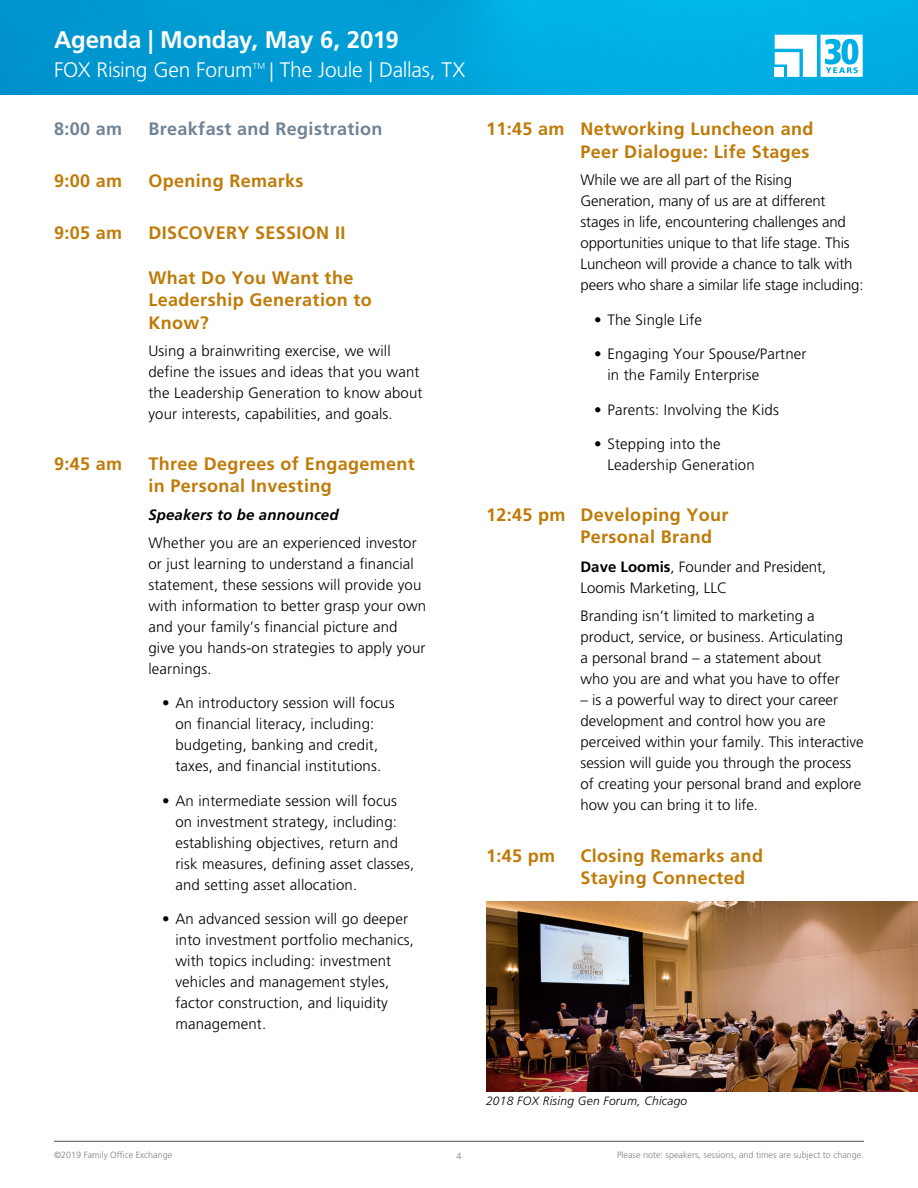
<style>
.page{position:relative;width:918px;height:1188px;background:#fff}
.page>*{position:absolute;margin:0;border:0;box-sizing:border-box;transform-origin:0 0}
.t1{font:700 24px "Frutiger LT";letter-spacing:-.005em;color:#fff}
.t2{font:300 21px "Frutiger LT";letter-spacing:-.01em;color:#fff}
.Session_Description{font:700 18px/22.5px "Frutiger LT";letter-spacing:.02em;color:#bf7a07}
.Session_Description-2{font:700 18px "Frutiger LT";letter-spacing:.02em;color:#708295}
.Session_Description-3{font:300 15px/21px "Frutiger LT";letter-spacing:.01em;color:#000}
.Session_Description-4{font:300 15px/21px "Frutiger LT";letter-spacing:-.01em;color:#000}
.Session_Description-5{font:italic 700 15px "Frutiger LT";letter-spacing:.01em;color:#000}
.t3{font:italic 300 12px "Frutiger LT";letter-spacing:.02em;color:#000}
.t4{font:300 9px "Frutiger LT";color:#79807f}
.t5{font:300 8.7px "Frutiger LT";color:#fff}
.s1{font-size:19.5px}
.s2{font-weight:700}
</style>
<div class="page">
<img style="left:0;top:0;width:918px;height:94px">
<hr style="left:54px;top:1141px;width:810px;height:1px;background:#4e4e50">
<svg style="left:775px;top:35px;width:88px;height:42px"></svg>
<img style="left:486px;top:902px;width:432px;height:190px">
<p class="t1" style="left:54px;top:26px;width:346px">Agenda | Monday, May 6, 2019</p>
<p class="t2" style="left:54px;top:58px;width:200px">FOX Rising Gen Forum</p>
<p class="t5" style="left:253px;top:61px;width:14px">TM</p>
<p class="t2" style="left:270px;top:58px;width:197px"><span class="s1">|</span> The Joule | Dallas, TX</p>
<p class="Session_Description-2" style="left:54px;top:118px;width:70px">8:00 am</p>
<p class="Session_Description-2" style="left:148px;top:118px;width:236px">Breakfast and Registration</p>
<p class="Session_Description" style="left:54px;top:169px;width:70px">9:00 am</p>
<p class="Session_Description" style="left:148px;top:169px;width:157px">Opening Remarks</p>
<p class="Session_Description" style="left:54px;top:221px;width:70px">9:05 am</p>
<p class="Session_Description" style="left:148px;top:221px;width:198px">DISCOVERY SESSION II</p>
<p class="Session_Description" style="left:148px;top:266px;width:225px">What Do You Want the<br>Leadership Generation to<br>Know?</p>
<p class="Session_Description-3" style="left:148px;top:341px;width:276px">Using a brainwriting exercise, we will define the issues and ideas that you want the Leadership Generation to know about your interests, capabilities, and goals.</p>
<p class="Session_Description" style="left:54px;top:452px;width:70px">9:45 am</p>
<p class="Session_Description" style="left:148px;top:452px;width:268px">Three Degrees of Engagement in Personal Investing</p>
<p class="Session_Description-5" style="left:148px;top:506px;width:192px">Speakers to be announced</p>
<p class="Session_Description-3" style="left:148px;top:532px;width:279px">Whether you are an experienced investor or just learning to understand a financial statement, these sessions will provide you with information to better grasp your own and your family’s financial picture and give you hands-on strategies to apply your learnings.</p>
<p class="Session_Description-3" style="left:162px;top:693px;width:234px;text-align:center">• An introductory session will focus on financial literacy, including: budgeting, banking and credit, taxes, and financial institutions.</p>
<p class="Session_Description-3" style="left:176px;top:790px;width:240px;text-indent:-14px">• An intermediate session will focus on investment strategy, including: establishing objectives, return and risk measures, defining asset classes, and setting asset allocation.</p>
<p class="Session_Description-3" style="left:176px;top:909px;width:240px;text-indent:-14px">• An advanced session will go deeper into investment portfolio mechanics, with topics including: investment vehicles and management styles, factor construction, and liquidity management.</p>
<p class="Session_Description" style="left:486px;top:118px;width:329px;text-align:right">11:45 am Networking Luncheon and<br>Peer Dialogue: Life Stages</p>
<p class="Session_Description-4" style="left:580px;top:170px;width:285px">While we are all part of the Rising Generation, many of us are at different stages in life, encountering challenges and opportunities unique to that life stage. This Luncheon will provide a chance to talk with peers who share a similar life stage including:</p>
<p class="Session_Description-3" style="left:594px;top:309px;width:110px">• The Single Life</p>
<p class="Session_Description-3" style="left:608px;top:344px;width:201px;text-indent:-14px">• Engaging Your Spouse/Partner in the Family Enterprise</p>
<p class="Session_Description-3" style="left:594px;top:399px;width:186px">• Parents: Involving the Kids</p>
<p class="Session_Description-3" style="left:608px;top:434px;width:149px;text-indent:-14px">• Stepping into the<br>Leadership Generation</p>
<p class="Session_Description" style="left:580px;top:503px;width:150px;text-indent:-94px">12:45 pm Developing Your<br>Personal Brand</p>
<p class="Session_Description-3" style="left:580px;top:557px;width:247px"><span class="s2">Dave Loomis</span>, Founder and President,<br>Loomis Marketing, LLC</p>
<p class="Session_Description-3" style="left:580px;top:606px;width:264px">Branding isn’t limited to marketing a product, service, or business. Articulating a personal brand – a statement about who you are and what you have to offer</p>
<p class="Session_Description-3" style="left:580px;top:690px;width:285px">– is a powerful way to direct your career development and control how you are perceived within your family. This interactive session will guide you through the process of creating your personal brand and explore how you can bring it to life.</p>
<p class="Session_Description" style="left:486px;top:844px;width:71px">1:45 pm</p>
<p class="Session_Description" style="left:580px;top:844px;width:184px">Closing Remarks and<br>Staying Connected</p>
<p class="t3" style="left:486px;top:1094px;width:203px">2018 FOX Rising Gen Forum, Chicago</p>
<p class="t4" style="left:54px;top:1150px;width:120px">©2019 Family Office Exchange</p>
<p class="t4" style="left:456px;top:1151px;width:7px">4</p>
<p class="t4" style="left:617px;top:1150px;width:248px">Please note: speakers, sessions, and times are subject to change.</p>
</div>
